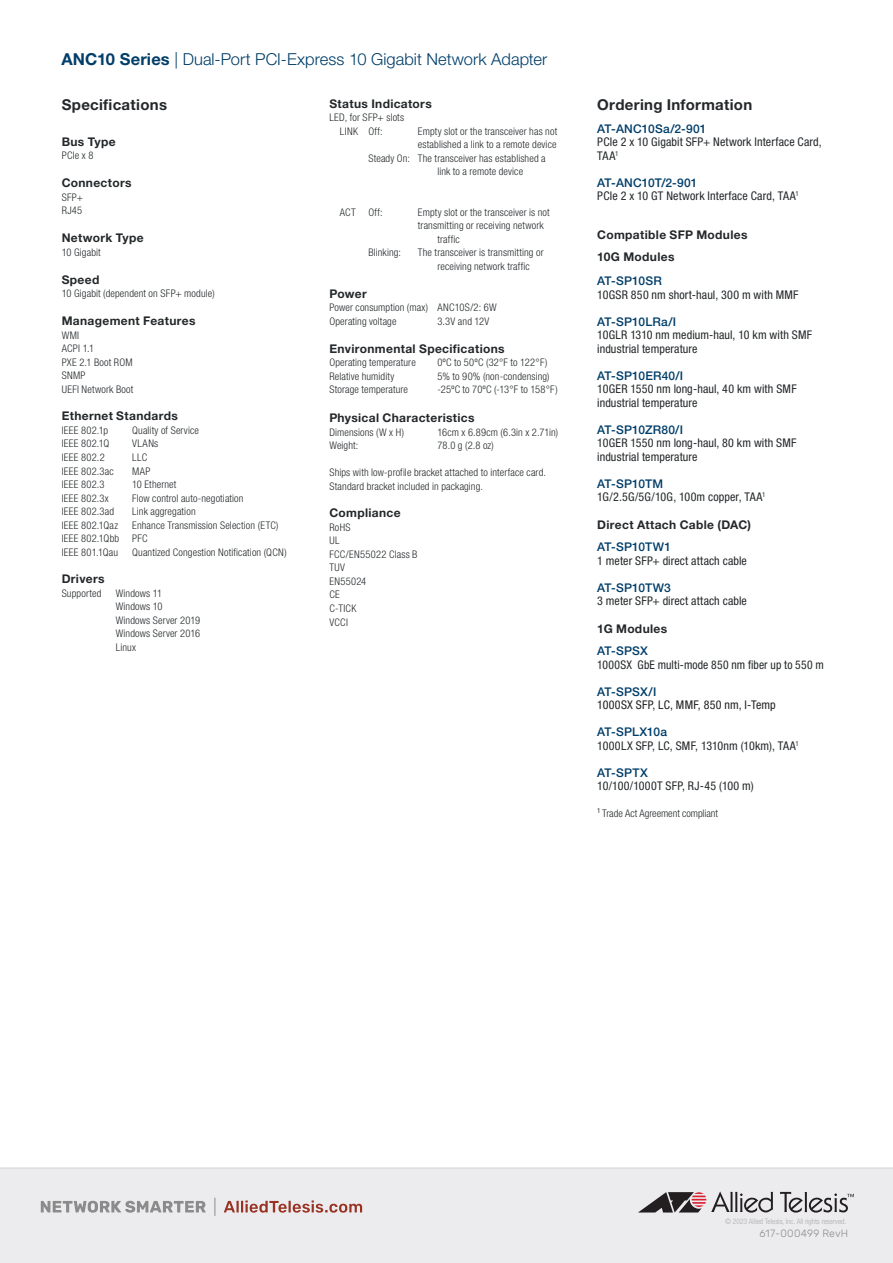
<style>
.page{position:relative;width:893px;height:1263px;background:#fff}
.page>*{position:absolute;margin:0;border:0;box-sizing:border-box;transform-origin:0 0}
.t1{font:300 16.5px "Helvetica Neue";letter-spacing:.005em;color:#003e69}
.t2{font:700 15px "Helvetica Neue";letter-spacing:.02em;color:#24282a}
.t3{font:condensed 12px/13.5px "Helvetica Neue";letter-spacing:.01em;color:#24282a}
.t4{font:700 12px/23px "Helvetica Neue";letter-spacing:.03em;color:#24282a}
.t5{font:500 12px "Helvetica Neue";letter-spacing:.01em;color:#003e69}
.t6{font:condensed 12px "Helvetica Neue";letter-spacing:.025em;color:#231f20}
.t7{font:condensed 12px "Helvetica Neue";letter-spacing:.03em;color:#24282a}
.t8{font:300 condensed 10.5px/13.5px "Helvetica Neue";letter-spacing:.015em;color:#24282a}
.t9{font:300 condensed 10.5px "Helvetica Neue";letter-spacing:-.005em;color:#24282a}
.t10{font:300 10.5px "Rubik";letter-spacing:.025em;color:#8c8b8b}
.t11{font:300 condensed 7.5px "Helvetica Neue";color:#acacac}
.s1{font-weight:700}
.s2{font-weight:500;font-stretch:normal;color:#003e69}
</style>
<div class="page">
<div style="left:0;top:1167px;width:893px;height:96px;background:#ececee"></div>
<svg style="left:224px;top:1200px;width:138px;height:12px;background:#cda7a3"></svg>
<svg style="left:41px;top:1198px;width:174px;height:18px;background:#cacacb"></svg>
<svg style="left:780px;top:1192px;width:74px;height:20px"></svg>
<svg style="left:638px;top:1191px;width:135px;height:21px;background:#9d9698"></svg>
<h1 class="t1" style="left:61px;top:49px;width:487px"><span class="s1">ANC10 Series</span> | Dual-Port PCI-Express 10 Gigabit Network Adapter</h1>
<h2 class="t2" style="left:62px;top:95px;width:107px">Specifications</h2>
<p class="t4" style="left:62px;top:130px;width:56px">Bus Type</p>
<p class="t8" style="left:62px;top:149px;width:33px">PCIe x 8</p>
<p class="t4" style="left:62px;top:171px;width:71px">Connectors</p>
<p class="t8" style="left:62px;top:190px;width:23px">SFP+<br>RJ45</p>
<p class="t4" style="left:62px;top:226px;width:83px">Network Type</p>
<p class="t8" style="left:62px;top:245px;width:41px">10 Gigabit</p>
<p class="t4" style="left:62px;top:268px;width:39px">Speed</p>
<p class="t8" style="left:62px;top:287px;width:154px">10 Gigabit (dependent on SFP+ module)</p>
<p class="t4" style="left:62px;top:309px;width:135px">Management Features</p>
<p class="t8" style="left:62px;top:328px;width:73px">WMI<br>ACPI 1.1<br>PXE 2.1 Boot ROM<br>SNMP<br>UEFI Network Boot</p>
<p class="t4" style="left:62px;top:404px;width:118px">Ethernet Standards</p>
<p class="t8" style="left:62px;top:423px;width:48px">IEEE 802.1p</p>
<p class="t8" style="left:132px;top:423px;width:68px">Quality of Service</p>
<p class="t8" style="left:62px;top:437px;width:49px">IEEE 802.1Q</p>
<p class="t8" style="left:132px;top:437px;width:28px">VLANs</p>
<p class="t8" style="left:62px;top:450px;width:45px">IEEE 802.2</p>
<p class="t8" style="left:132px;top:450px;width:16px">LLC</p>
<p class="t8" style="left:62px;top:464px;width:54px">IEEE 802.3ac</p>
<p class="t8" style="left:132px;top:464px;width:20px">MAP</p>
<p class="t8" style="left:62px;top:477px;width:44px">IEEE 802.3</p>
<p class="t8" style="left:132px;top:477px;width:46px">10 Ethernet</p>
<p class="t8" style="left:62px;top:491px;width:49px">IEEE 802.3x</p>
<p class="t8" style="left:132px;top:491px;width:113px">Flow control auto-negotiation</p>
<p class="t8" style="left:62px;top:504px;width:54px">IEEE 802.3ad</p>
<p class="t8" style="left:132px;top:504px;width:65px">Link aggregation</p>
<p class="t8" style="left:62px;top:518px;width:58px">IEEE 802.1Qaz</p>
<p class="t8" style="left:62px;top:518px;width:218px;text-indent:70px">Enhance Transmission Selection (ETC)<br>IEEE 802.1Qbb PFC<br>IEEE 801.1Qau</p>
<p class="t8" style="left:132px;top:545px;width:156px">Quantized Congestion Notification (QCN)</p>
<p class="t4" style="left:62px;top:567px;width:44px">Drivers</p>
<p class="t8" style="left:62px;top:586px;width:41px">Supported</p>
<p class="t8" style="left:116px;top:586px;width:86px">Windows 11<br>Windows 10<br>Windows Server 2019<br>Windows Server 2016<br>Linux</p>
<p class="t4" style="left:329px;top:92px;width:104px">Status Indicators</p>
<p class="t8" style="left:340px;top:111px;width:66px;text-indent:-10px">LED, for SFP+ slots<br>LINK Off:</p>
<p class="t8" style="left:418px;top:124px;width:141px">Empty slot or the transceiver has not</p>
<p class="t8" style="left:418px;top:138px;width:140px">established a link to a remote device</p>
<p class="t8" style="left:368px;top:151px;width:179px">Steady On: The transceiver has established a</p>
<p class="t8" style="left:437px;top:165px;width:87px">link to a remote device</p>
<p class="t8" style="left:340px;top:205px;width:44px">ACT Off:</p>
<p class="t8" style="left:418px;top:205px;width:133px">Empty slot or the transceiver is not</p>
<p class="t8" style="left:418px;top:219px;width:127px">transmitting or receiving network</p>
<p class="t8" style="left:437px;top:232px;width:24px">traffic</p>
<p class="t8" style="left:368px;top:246px;width:34px">Blinking:</p>
<p class="t8" style="left:418px;top:246px;width:127px;text-align:center">The transceiver is transmitting or receiving network traffic</p>
<p class="t4" style="left:329px;top:282px;width:39px">Power</p>
<p class="t8" style="left:329px;top:301px;width:169px">Power consumption (max) ANC10S/2: 6W<br>Operating voltage</p>
<p class="t8" style="left:437px;top:314px;width:53px">3.3V and 12V</p>
<p class="t4" style="left:329px;top:337px;width:177px">Environmental Specifications</p>
<p class="t8" style="left:329px;top:356px;width:88px">Operating temperature</p>
<p class="t8" style="left:437px;top:356px;width:112px">0ºC to 50ºC (32°F to 122°F)</p>
<p class="t8" style="left:329px;top:369px;width:66px">Relative humidity</p>
<p class="t8" style="left:437px;top:369px;width:114px">5% to 90% (non-condensing)</p>
<p class="t8" style="left:329px;top:383px;width:80px">Storage temperature</p>
<p class="t8" style="left:437px;top:383px;width:122px">-25ºC to 70ºC (-13°F to 158°F)</p>
<p class="t4" style="left:329px;top:406px;width:147px">Physical Characteristics</p>
<p class="t8" style="left:329px;top:425px;width:76px">Dimensions (W x H)</p>
<p class="t8" style="left:437px;top:425px;width:122px">16cm x 6.89cm (6.3in x 2.71in)</p>
<p class="t8" style="left:329px;top:438px;width:30px">Weight:</p>
<p class="t8" style="left:437px;top:438px;width:58px">78.0 g (2.8 oz)</p>
<p class="t8" style="left:329px;top:465px;width:218px">Ships with low-profile bracket attached to interface card.<br>Standard bracket included in packaging.</p>
<p class="t4" style="left:329px;top:501px;width:73px">Compliance</p>
<p class="t8" style="left:329px;top:520px;width:90px">RoHS<br>UL<br>FCC/EN55022 Class B<br>TUV<br>EN55024<br>CE<br>C-TICK<br>VCCI</p>
<h2 class="t2" style="left:597px;top:95px;width:157px">Ordering Information</h2>
<p class="t5" style="left:597px;top:121px;width:111px">AT-ANC10Sa/2-901</p>
<p class="t3" style="left:597px;top:135px;width:226px">PCIe 2 x 10 Gigabit SFP+ Network Interface Card,<br>TAA<sup>1</sup></p>
<p class="t3" style="left:597px;top:176px;width:203px"><span class="s2">AT-ANC10T/2-901<br></span>PCIe 2 x 10 GT Network Interface Card, TAA<sup>1</sup></p>
<p class="t4" style="left:597px;top:222px;width:152px">Compatible SFP Modules<br>10G Modules</p>
<p class="t5" style="left:597px;top:274px;width:66px">AT-SP10SR</p>
<p class="t3" style="left:597px;top:288px;width:203px">10GSR 850 nm short-haul, 300 m with MMF</p>
<p class="t5" style="left:597px;top:314px;width:81px">AT-SP10LRa/I</p>
<p class="t3" style="left:597px;top:328px;width:216px">10GLR 1310 nm medium-haul, 10 km with SMF industrial temperature</p>
<p class="t5" style="left:597px;top:368px;width:87px">AT-SP10ER40/I</p>
<p class="t3" style="left:597px;top:382px;width:201px">10GER 1550 nm long-haul, 40 km with SMF industrial temperature</p>
<p class="t5" style="left:597px;top:422px;width:87px">AT-SP10ZR80/I</p>
<p class="t3" style="left:597px;top:436px;width:201px">10GER 1550 nm long-haul, 80 km with SMF industrial temperature</p>
<p class="t3" style="left:597px;top:477px;width:170px"><span class="s2">AT-SP10TM<br></span>1G/2.5G/5G/10G, 100m copper, TAA<sup>1</sup></p>
<p class="t4" style="left:597px;top:513px;width:155px">Direct Attach Cable (DAC)</p>
<p class="t5" style="left:597px;top:540px;width:75px">AT-SP10TW1</p>
<p class="t3" style="left:597px;top:554px;width:151px">1 meter SFP+ direct attach cable</p>
<p class="t5" style="left:597px;top:580px;width:75px">AT-SP10TW3</p>
<p class="t3" style="left:597px;top:594px;width:151px">3 meter SFP+ direct attach cable</p>
<p class="t4" style="left:597px;top:617px;width:71px">1G Modules</p>
<p class="t5" style="left:597px;top:644px;width:52px">AT-SPSX</p>
<p class="t3" style="left:597px;top:658px;width:228px">1000SX GbE multi-mode 850 nm fiber up to 550 m</p>
<p class="t5" style="left:597px;top:684px;width:61px">AT-SPSX/I</p>
<p class="t6" style="left:597px;top:698px;width:180px">1000SX SFP, LC, MMF, 850 nm, I-Temp</p>
<p class="t3" style="left:597px;top:725px;width:203px"><span class="s2">AT-SPLX10a<br></span>1000LX SFP, LC, SMF, 1310nm (10km), TAA<sup>1</sup></p>
<p class="t5" style="left:597px;top:765px;width:52px">AT-SPTX</p>
<p class="t7" style="left:597px;top:779px;width:158px">10/100/1000T SFP, RJ-45 (100 m)</p>
<p class="t9" style="left:597px;top:807px;width:122px"><sup>1</sup> Trade Act Agreement compliant</p>
<p class="t11" style="left:725px;top:1217px;width:123px">© 2023 Allied Telesis, Inc. All rights reserved.</p>
<p class="t10" style="left:760px;top:1227px;width:90px">617-000499 RevH</p>
</div>
